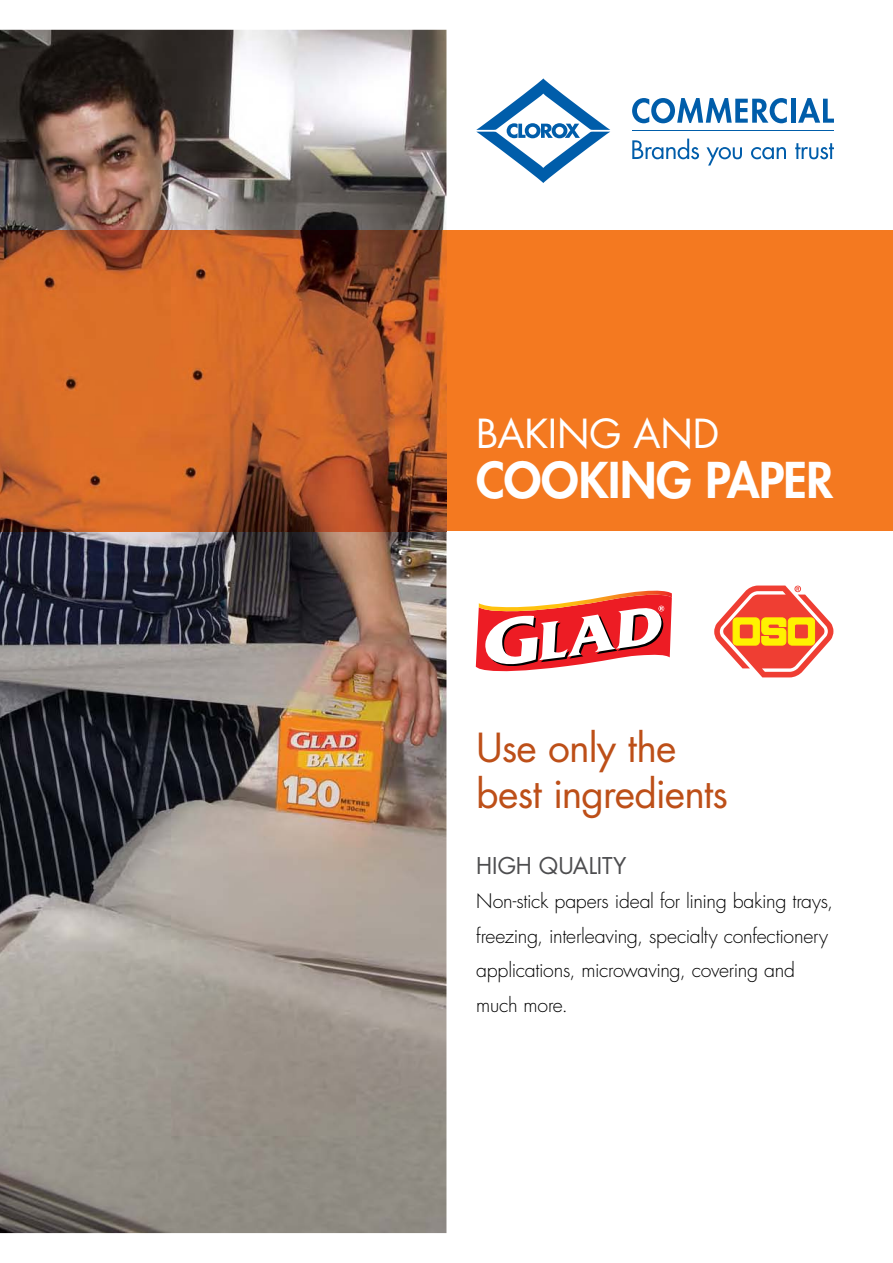
<style>
.page{position:relative;width:893px;height:1263px;background:#fff}
.page>*{position:absolute;margin:0;border:0;box-sizing:border-box;transform-origin:0 0}
.t1{font:800 48px "Futura LT";letter-spacing:-.01em;color:#fff}
.t2{font:39px/46.5px "Futura LT";letter-spacing:-.02em;color:#bd4f18}
.t3{font:39px "Futura LT";letter-spacing:-.01em;color:#fff}
.t4{font:22.5px "Futura LT";color:#4d4d4f}
.t5{font:300 19.5px/34.5px "Futura LT";letter-spacing:-.015em;color:#000}
</style>
<div class="page">
<svg style="left:632px;top:139px;width:67px;height:20px"></svg>
<svg style="left:706px;top:147px;width:36px;height:19px"></svg>
<svg style="left:751px;top:147px;width:35px;height:12px"></svg>
<svg style="left:795px;top:143px;width:38px;height:16px"></svg>
<svg style="left:476px;top:78px;width:134px;height:105px"></svg>
<svg style="left:632px;top:98px;width:155px;height:25px"></svg>
<hr style="left:791px;top:99px;width:4px;height:24px;background:#005daa">
<svg style="left:798px;top:98px;width:35px;height:25px"></svg>
<hr style="left:632px;top:131px;width:201px;height:1px;background:#005daa">
<img style="left:0;top:30px;width:446px;height:1203px">
<div style="left:446px;top:230px;width:447px;height:301px;background:#f47920"></div>
<img style="left:0;top:230px;width:446px;height:301px">
<svg style="left:476px;top:590px;width:196px;height:82px"></svg>
<svg style="left:714px;top:585px;width:119px;height:92px"></svg>
<h2 class="t3" style="left:476px;top:411px;width:244px">BAKING AND</h2>
<h1 class="t1" style="left:476px;top:460px;width:358px">COOKING PAPER</h1>
<h2 class="t2" style="left:476px;top:725px;width:253px">Use only the best ingredients</h2>
<p class="t4" style="left:476px;top:852px;width:152px">HIGH QUALITY</p>
<p class="t5" style="left:476px;top:884px;width:359px">Non-stick papers ideal for lining baking trays, freezing, interleaving, specialty confectionery applications, microwaving, covering and much more.</p>
</div>
